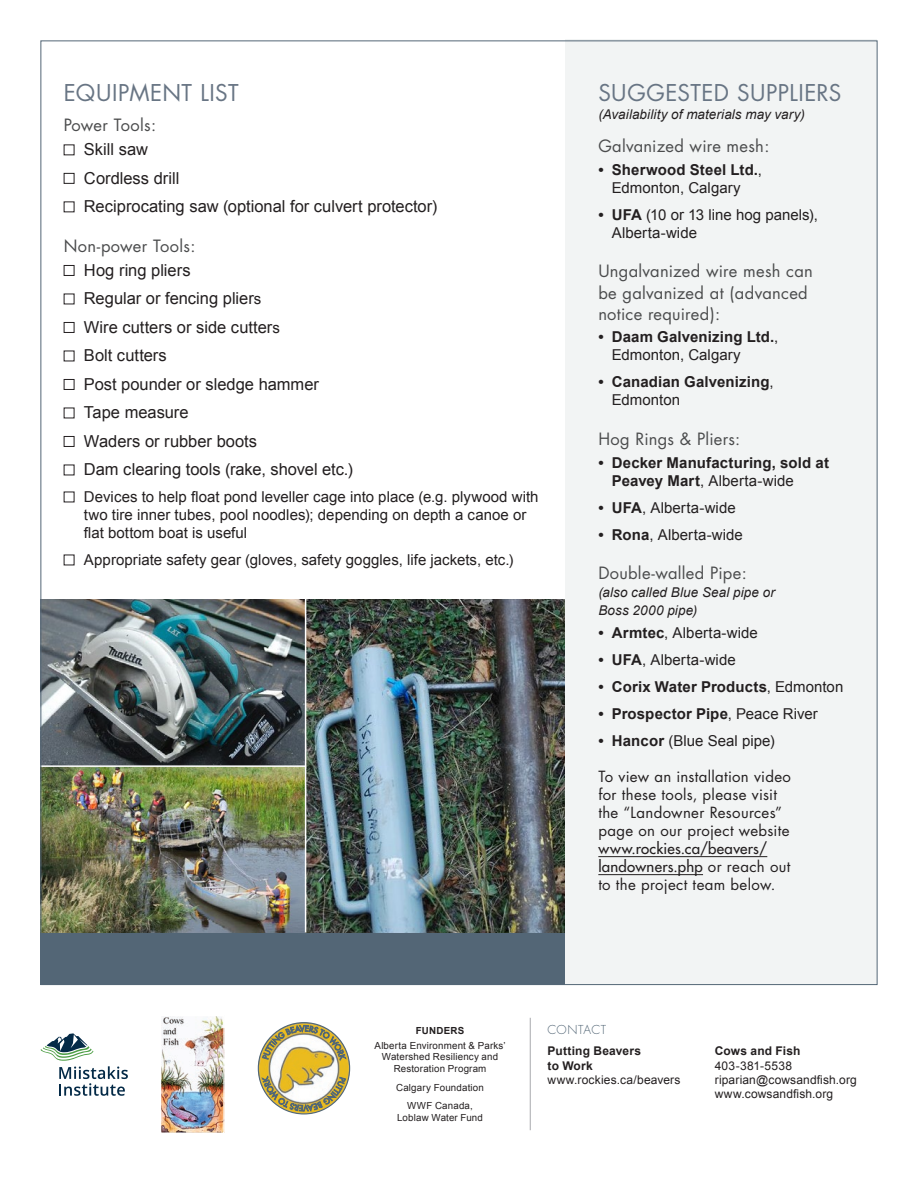
<style>
.page{position:relative;width:918px;height:1188px;background:#fff}
.page>*{position:absolute;margin:0;border:0;box-sizing:border-box;transform-origin:0 0}
.t1{font:22.5px "Futura";letter-spacing:.02em;color:#687584}
.t2{font:16.5px "Arial";color:#231f20}
.t3{font:16.5px/21.3px "Futura";letter-spacing:.015em;color:#4b4c4d}
.t4{font:15px/18px "Arial";letter-spacing:.005em;color:#231f20}
.t5{font:700 15px/18px "Arial";letter-spacing:.01em;color:#231f20}
.t6{font:15px/18px "Futura";letter-spacing:.02em;color:#231f20}
.t7{font:italic 13.5px/18px "Arial";letter-spacing:.01em;color:#231f20}
.t8{font:12px "Arial";letter-spacing:.015em;color:#231f20}
.t9{font:700 12px/14.4px "Arial";letter-spacing:.015em;color:#231f20}
.t10{font:300 12px "Futura";letter-spacing:.03em;color:#536676}
.t11{font:9.75px/11.7px "Arial";letter-spacing:.02em;color:#231f20;text-align:center}
.t12{font:700 9.75px "Arial";letter-spacing:.025em;color:#231f20}
.s1{font-size:15px}
.s2{font-weight:400}
.s3{font-weight:700}
.s4{font-style:inherit}
</style>
<div class="page">
<div style="left:565px;top:40px;width:312px;height:944px;background:#f2f4f4"></div>
<svg style="left:40px;top:1033px;width:88px;height:63px"></svg>
<img style="left:162px;top:1017px;width:61px;height:115px">
<div style="left:160px;top:1015px;width:65px;height:119px;border:1px solid #fff"></div>
<img style="left:258px;top:1023px;width:92px;height:91px;border-radius:46px">
<svg style="left:262px;top:1025px;width:84px;height:35px"></svg>
<svg style="left:262px;top:1076px;width:84px;height:35px"></svg>
<hr style="left:530px;top:1018px;width:1px;height:112px;background:#a8a9ad">
<div style="left:40px;top:932px;width:525px;height:53px;background:#536676"></div>
<img style="left:42px;top:600px;width:523px;height:332px">
<div style="left:21px;top:740px;width:304px;height:52px;background:#fff;opacity:.5"></div>
<hr style="left:40px;top:765px;width:266px;height:2px;background:#fff">
<div style="left:280px;top:579px;width:52px;height:373px;background:#fff;opacity:.5"></div>
<hr style="left:305px;top:598px;width:1px;height:334px;background:#fff">
<div style="left:64px;top:173px;width:10px;height:11px;border:1px solid #231f20"></div>
<div style="left:64px;top:265px;width:10px;height:11px;border:1px solid #231f20"></div>
<div style="left:64px;top:322px;width:10px;height:11px;border:1px solid #231f20"></div>
<div style="left:64px;top:379px;width:10px;height:11px;border:1px solid #231f20"></div>
<div style="left:64px;top:436px;width:10px;height:11px;border:1px solid #231f20"></div>
<hr style="left:598px;top:856px;width:169px;height:1px;background:#231f20">
<hr style="left:598px;top:874px;width:105px;height:1px;background:#231f20">
<p class="t1" style="left:64px;top:78px;width:177px">EQUIPMENT LIST</p>
<p class="t3" style="left:64px;top:115px;width:94px">Power Tools:</p>
<p class="t2" style="left:84px;top:139px;width:65px">Skill saw</p>
<p class="t2" style="left:84px;top:167px;width:97px">Cordless drill</p>
<p class="t2" style="left:84px;top:196px;width:355px">Reciprocating saw (optional for culvert protector)</p>
<p class="t3" style="left:64px;top:235px;width:133px">Non-power Tools:</p>
<p class="t2" style="left:84px;top:259px;width:108px">Hog ring pliers</p>
<p class="t2" style="left:84px;top:288px;width:179px">Regular or fencing plier<span class="s1">s</span></p>
<p class="t2" style="left:84px;top:316px;width:198px">Wire cutters or side cutter<span class="s1">s</span></p>
<p class="t2" style="left:84px;top:345px;width:84px">Bolt cutters</p>
<p class="t2" style="left:84px;top:373px;width:237px">Post pounder or sledge hammer</p>
<p class="t2" style="left:84px;top:402px;width:106px">Tape measure</p>
<p class="t2" style="left:84px;top:430px;width:175px">Waders or rubber boots</p>
<p class="t2" style="left:84px;top:459px;width:270px">Dam clearing tools (rake, shovel etc.)</p>
<p class="t4" style="left:84px;top:488px;width:456px">Devices to help float pond leveller cage into place (e.g. plywood with two tire inner tubes, pool noodles); depending on depth a canoe or flat bottom boat is useful</p>
<p class="t4" style="left:84px;top:551px;width:431px">Appropriate safety gear (gloves, safety goggles, life jackets, etc.)</p>
<p class="t1" style="left:598px;top:78px;width:245px">SUGGESTED SUPPLIERS</p>
<p class="t7" style="left:598px;top:105px;width:208px">(Availability of materials may vary)</p>
<p class="t3" style="left:598px;top:136px;width:173px">Galvanized wire mesh:</p>
<p class="t5" style="left:598px;top:161px;width:165px;text-align:center">• Sherwood Steel Ltd.<span class="s2">,<br>Edmonton, Calgary</span></p>
<p class="t4" style="left:612px;top:206px;width:208px;text-indent:-14px"><span class="s3">• UFA</span> (10 or 13 line hog panels),<br>Alberta-wide</p>
<p class="t3" style="left:598px;top:261px;width:216px">Ungalvanized wire mesh can be galvanized at (advanced notice required):</p>
<p class="t5" style="left:612px;top:329px;width:168px;text-indent:-14px">• Daam Galvenizing Ltd.<span class="s2">,<br>Edmonton, Calgary</span></p>
<p class="t5" style="left:612px;top:374px;width:163px;text-indent:-13px">• Canadian Galvenizing<span class="s2">,<br>Edmonton</span></p>
<p class="t3" style="left:598px;top:429px;width:144px">Hog Rings &amp; Pliers:</p>
<p class="t5" style="left:612px;top:454px;width:219px;text-indent:-14px">• Decker Manufacturing, sold at<br>Peavey Mart<span class="s2">, Alberta-wide</span></p>
<p class="t4" style="left:598px;top:498px;width:139px"><span class="s3">• UFA</span>, Alberta-wide</p>
<p class="t4" style="left:598px;top:525px;width:146px"><span class="s3">• Rona</span>, Alberta-wide</p>
<p class="t3" style="left:598px;top:563px;width:150px">Double-walled Pipe:</p>
<p class="t7" style="left:598px;top:584px;width:178px">(also called Blue Seal pipe or<br>Boss 2000 pipe)</p>
<p class="t4" style="left:598px;top:624px;width:161px"><span class="s3">• Armtec</span>, Alberta-wide</p>
<p class="t4" style="left:598px;top:651px;width:139px"><span class="s3">• UFA</span>, Alberta-wide</p>
<p class="t5" style="left:598px;top:678px;width:247px">• Corix Water Products<span class="s2">, Edmonton</span></p>
<p class="t5" style="left:598px;top:705px;width:221px">• Prospector Pipe<span class="s2">, Peace River</span></p>
<p class="t4" style="left:598px;top:732px;width:178px"><span class="s3">• Hancor</span> (Blue Seal pipe)</p>
<p class="t6" style="left:598px;top:767px;width:194px">To view an installation video for these tools, please visit the “Landowner Resources” page on our project website <span class="s4">www.rockies.ca/beavers/ landowners.php</span> or reach out to the project team below.</p>
<p class="t12" style="left:416px;top:1024px;width:50px">FUNDERS</p>
<p class="t11" style="left:375px;top:1040px;width:133px">Alberta Environment &amp; Parks’<br>Watershed Resiliency and<br>Restoration Program</p>
<p class="t11" style="left:396px;top:1081px;width:89px">Calgary Foundation</p>
<p class="t11" style="left:397px;top:1100px;width:87px">WWF Canada,<br>Loblaw Water Fund</p>
<p class="t10" style="left:547px;top:1022px;width:60px">CONTACT</p>
<p class="t9" style="left:547px;top:1044px;width:95px">Putting Beavers to Work</p>
<p class="t8" style="left:547px;top:1072px;width:134px">www.rockies.ca/beavers</p>
<p class="t9" style="left:715px;top:1044px;width:87px">Cows and Fish</p>
<p class="t8" style="left:715px;top:1058px;width:79px">403-381-5538</p>
<p class="t8" style="left:715px;top:1072px;width:144px">riparian@cowsandfish.org</p>
<p class="t8" style="left:715px;top:1086px;width:120px">www.cowsandfish.org</p>
</div>
